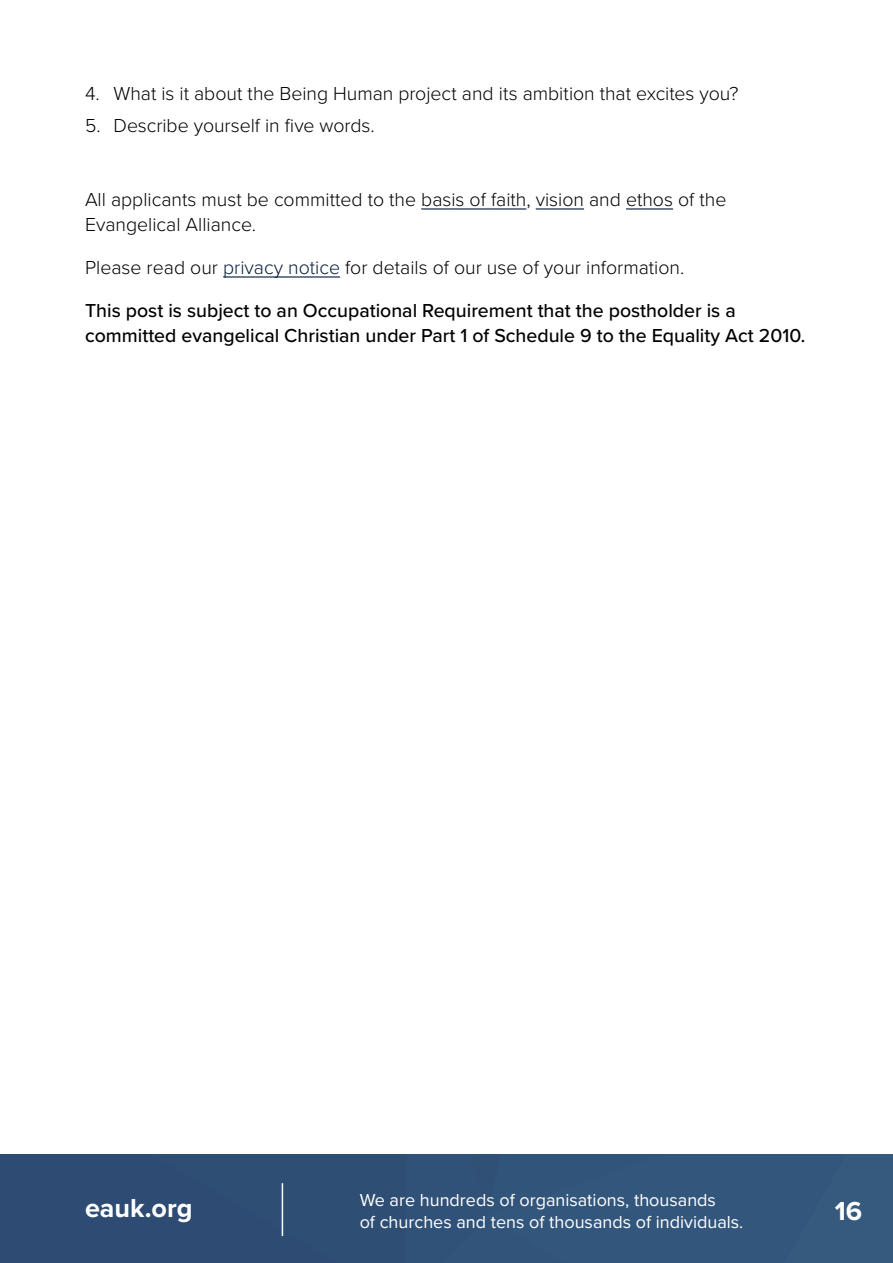
<style>
.page{position:relative;width:893px;height:1263px;background:#fff}
.page>*{position:absolute;margin:0;border:0;box-sizing:border-box;transform-origin:0 0}
.t1{font:700 27px "Proxima Nova";color:#fff}
.t2{font:500 19.5px/42.5px "Proxima Nova";color:#000}
.t3{font:300 19.5px/25.5px "Proxima Nova";color:#000}
.t4{font:18px/21.6px "Proxima Nova";color:#fff}
.s1{font-weight:300}
.s2{font-weight:300;color:#091f3c}
</style>
<div class="page">
<div style="left:0;top:1154px;width:893px;height:109px;background:#315278"></div>
<svg style="left:421px;top:209px;width:106px;height:1px"></svg>
<svg style="left:536px;top:209px;width:48px;height:1px"></svg>
<svg style="left:626px;top:209px;width:47px;height:1px"></svg>
<svg style="left:223px;top:277px;width:117px;height:1px"></svg>
<hr style="left:282px;top:1183px;width:1px;height:53px;background:#fff">
<p class="t3" style="left:85px;top:80px;width:655px">4. What is it about the Being Human project and its ambition that excites you?</p>
<p class="t3" style="left:85px;top:112px;width:291px">5. Describe yourself in five words.</p>
<p class="t3" style="left:85px;top:186px;width:643px">All applicants must be committed to the basis of faith, vision and ethos of the<br>Evangelical Alliance.</p>
<p class="t2" style="left:85px;top:246px;width:652px"><span class="s1">Please read our</span> <span class="s2">privacy notice</span> <span class="s1">for details of our use of your information.<br></span>This post is subject to an Occupational Requirement that the postholder is a</p>
<p class="t2" style="left:85px;top:314px;width:722px">committed evangelical Christian under Part 1 of Schedule 9 to the Equality Act 2010.</p>
<h1 class="t1" style="left:85px;top:1188px;width:109px">eauk.org</h1>
<p class="t4" style="left:360px;top:1188px;width:385px">We are hundreds of organisations, thousands<br>of churches and tens of thousands of individuals.</p>
<h1 class="t1" style="left:835px;top:1191px;width:29px">16</h1>
</div>
